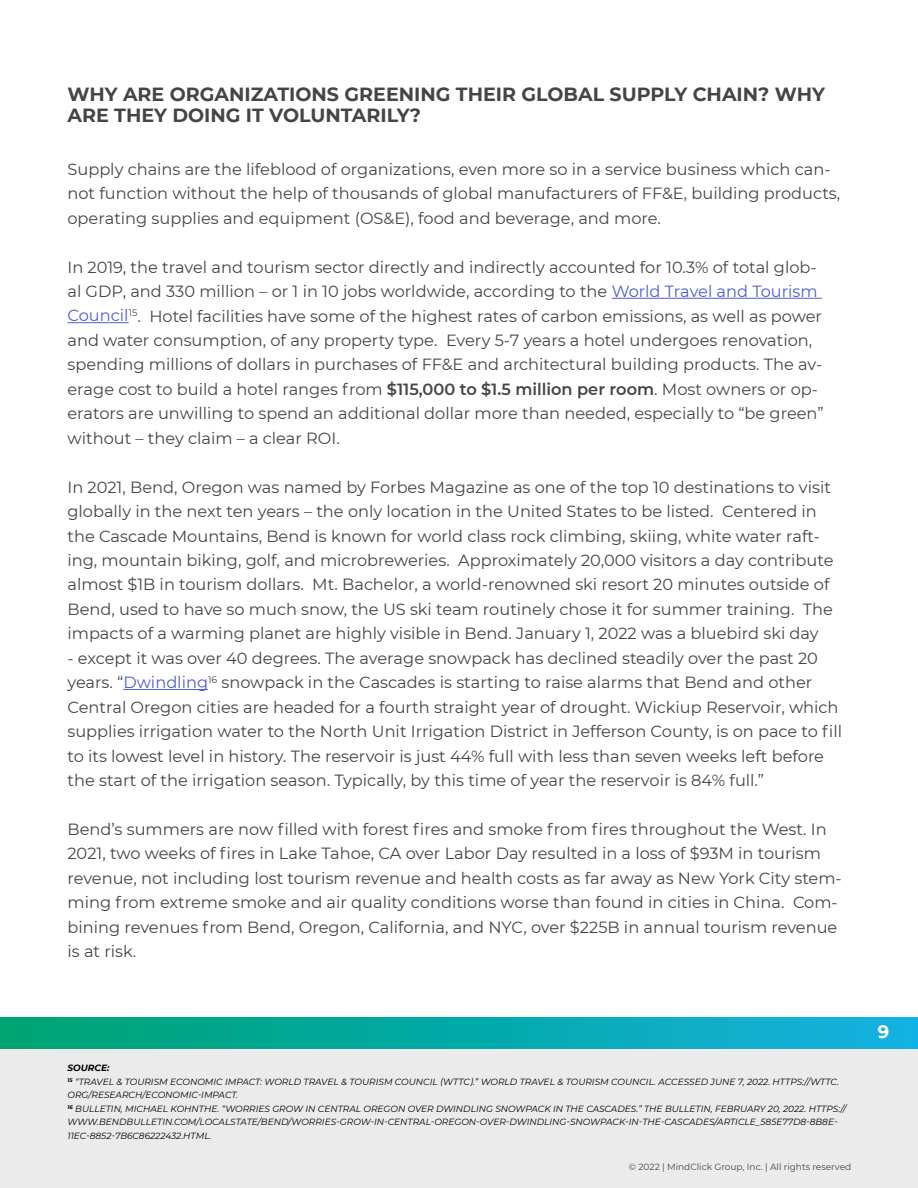
<style>
.page{position:relative;width:918px;height:1188px;background:#fff}
.page>*{position:absolute;margin:0;border:0;box-sizing:border-box;transform-origin:0 0}
.t1{font:700 19.05px/21.5px "Montserrat";color:#464444}
.t2{font:700 18px "Montserrat";color:#fff}
.t3{font:16.2px/24.5px "Montserrat";color:#464444}
.t4{font:italic 9px/13.5px "Montserrat";color:#000}
.t5{font:9px "Montserrat";color:#464444}
.s1{color:#4f5cd6}
.s2{font-weight:600}
.s3{font-weight:700}
</style>
<div class="page">
<div style="left:0;top:1018px;width:918px;height:170px;background:#ebebec"></div>
<hr style="left:612px;top:298px;width:210px;height:1px;background:#4f5cd6">
<hr style="left:68px;top:322px;width:61px;height:1px;background:#4f5cd6">
<hr style="left:123px;top:689px;width:85px;height:1px;background:#4f5cd6">
<div style="left:0;top:1017px;width:918px;height:32px;background:linear-gradient(to right,#00a370,#13b1e2)"></div>
<p class="t1" style="left:68px;top:82px;width:759px">WHY ARE ORGANIZATIONS GREENING THEIR GLOBAL SUPPLY CHAIN? WHY<br>ARE THEY DOING IT VOLUNTARILY?</p>
<p class="t3" style="left:68px;top:156px;width:774px">Supply chains are the lifeblood of organizations, even more so in a service business which can&shy;not function without the help of thousands of global manufacturers of FF&amp;E, building products, operating supplies and equipment (OS&amp;E), food and beverage, and more.</p>
<p class="t3" style="left:68px;top:254px;width:758px">In 2019, the travel and tourism sector directly and indirectly accounted for 10.3% of total glob&shy;al GDP, and 330 million – or 1 in 10 jobs worldwide, according to the <span class="s1">World Travel and Tourism Council</span><sup>15</sup>. Hotel facilities have some of the highest rates of carbon emissions, as well as power and water consumption, of any property type. Every 5-7 years a hotel undergoes renovation, spending millions of dollars in purchases of FF&amp;E and architectural building products. The av&shy;erage cost to build a hotel ranges from <span class="s2">$115,000 to $1.5 million per room</span>. Most owners or op&shy;erators are unwilling to spend an additional dollar more than needed, especially to “be green” without – they claim – a clear ROI.</p>
<p class="t3" style="left:68px;top:474px;width:768px">In 2021, Bend, Oregon was named by Forbes Magazine as one of the top 10 destinations to visit globally in the next ten years – the only location in the United States to be listed. Centered in the Cascade Mountains, Bend is known for world class rock climbing, skiing, white water raft&shy;ing, mountain biking, golf, and microbreweries. Approximately 20,000 visitors a day contribute almost $1B in tourism dollars. Mt. Bachelor, a world-renowned ski resort 20 minutes outside of Bend, used to have so much snow, the US ski team routinely chose it for summer training. The impacts of a warming planet are highly visible in Bend. January 1, 2022 was a bluebird ski day</p>
<p class="t3" style="left:68px;top:645px;width:776px">- except it was over 40 degrees. The average snowpack has declined steadily over the past 20 years. “<span class="s1">Dwindling</span><sup>16</sup> snowpack in the Cascades is starting to raise alarms that Bend and other Central Oregon cities are headed for a fourth straight year of drought. Wickiup Reservoir, which supplies irrigation water to the North Unit Irrigation District in Jefferson County, is on pace to fill to its lowest level in history. The reservoir is just 44% full with less than seven weeks left before the start of the irrigation season. Typically, by this time of year the reservoir is 84% full.”</p>
<p class="t3" style="left:68px;top:816px;width:776px">Bend’s summers are now filled with forest fires and smoke from fires throughout the West. In 2021, two weeks of fires in Lake Tahoe, CA over Labor Day resulted in a loss of $93M in tourism revenue, not including lost tourism revenue and health costs as far away as New York City stem&shy;ming from extreme smoke and air quality conditions worse than found in cities in China. Com&shy;bining revenues from Bend, Oregon, California, and NYC, over $225B in annual tourism revenue is at risk.</p>
<p class="t4" style="left:67px;top:1061px;width:780px"><span class="s3">SOURCE:<br></span><sup>15</sup> “TRAVEL &amp; TOURISM ECONOMIC IMPACT: WORLD TRAVEL &amp; TOURISM COUNCIL (WTTC).” WORLD TRAVEL &amp; TOURISM COUNCIL. ACCESSED JUNE 7, 2022. HTTPS://WTTC.<br>ORG/RESEARCH/ECONOMIC-IMPACT.<br><sup>16</sup> BULLETIN, MICHAEL KOHNTHE. “WORRIES GROW IN CENTRAL OREGON OVER DWINDLING SNOWPACK IN THE CASCADES.” THE BULLETIN, FEBRUARY 20, 2022. HTTPS:// WWW.BENDBULLETIN.COM/LOCALSTATE/BEND/WORRIES-GROW-IN-CENTRAL-OREGON-OVER-DWINDLING-SNOWPACK-IN-THE-CASCADES/ARTICLE_585E77D8-8B8E-11EC-8852-7B6C86222432.HTML.</p>
<p class="t5" style="left:629px;top:1161px;width:224px">© 2022 | MindClick Group, Inc. | All rights reserved</p>
<p class="t2" style="left:878px;top:1019px;width:13px">9</p>
</div>
